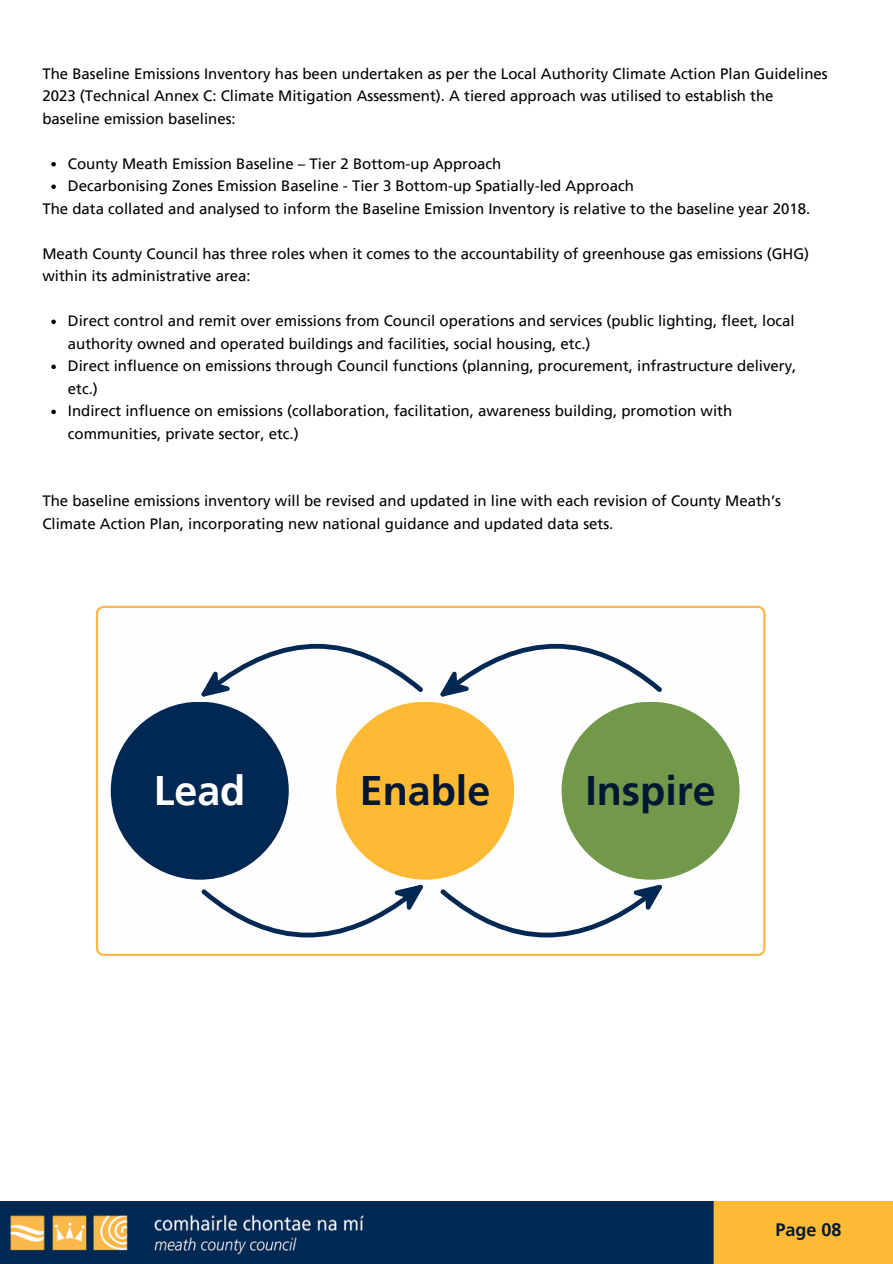
<style>
.page{position:relative;width:893px;height:1264px;background:#fff}
.page>*{position:absolute;margin:0;border:0;box-sizing:border-box;transform-origin:0 0}
.t1{font:700 41.1px "Frutiger LT Pro";color:#021832}
.t2{font:700 41.1px "Frutiger LT Pro";color:#fff}
.t3{font:700 18px "Frutiger LT Pro";color:#021832}
.t4{font:15px/22.5px "Frutiger LT Pro";color:#000}
</style>
<div class="page">
<svg style="left:96px;top:605px;width:669px;height:350px"></svg>
<svg style="left:51px;top:162px;width:5px;height:4px"></svg>
<svg style="left:51px;top:184px;width:5px;height:5px"></svg>
<svg style="left:51px;top:319px;width:5px;height:5px"></svg>
<svg style="left:51px;top:364px;width:5px;height:5px"></svg>
<svg style="left:51px;top:409px;width:5px;height:5px"></svg>
<svg style="left:126px;top:717px;width:600px;height:220px"></svg>
<svg style="left:434px;top:643px;width:227px;height:62px"></svg>
<svg style="left:195px;top:643px;width:228px;height:62px"></svg>
<div style="left:111px;top:701px;width:178px;height:178px;background:#012852;border-radius:50%"></div>
<div style="left:336px;top:701px;width:178px;height:178px;background:#feba35;border-radius:50%"></div>
<div style="left:561px;top:701px;width:178px;height:178px;background:#719949;border-radius:50%"></div>
<div style="left:498px;top:1200px;width:394px;height:63px;background:#feba35"></div>
<div style="left:0;top:1200px;width:713px;height:63px;background:#012852"></div>
<img style="left:6px;top:1212px;width:359px;height:42px">
<p class="t4" style="left:42px;top:62px;width:786px">The Baseline Emissions Inventory has been undertaken as per the Local Authority Climate Action Plan Guidelines<br>2023 (Technical Annex C: Climate Mitigation Assessment). A tiered approach was utilised to establish the baseline emission baselines:</p>
<p class="t4" style="left:68px;top:152px;width:435px">County Meath Emission Baseline – Tier 2 Bottom-up Approach</p>
<p class="t4" style="left:68px;top:175px;width:567px">Decarbonising Zones Emission Baseline - Tier 3 Bottom-up Spatially-led Approach</p>
<p class="t4" style="left:42px;top:197px;width:769px">The data collated and analysed to inform the Baseline Emission Inventory is relative to the baseline year 2018.</p>
<p class="t4" style="left:42px;top:242px;width:768px">Meath County Council has three roles when it comes to the accountability of greenhouse gas emissions (GHG) within its administrative area:</p>
<p class="t4" style="left:68px;top:310px;width:728px">Direct control and remit over emissions from Council operations and services (public lighting, fleet, local authority owned and operated buildings and facilities, social housing, etc.)</p>
<p class="t4" style="left:68px;top:355px;width:730px">Direct influence on emissions through Council functions (planning, procurement, infrastructure delivery, etc.)</p>
<p class="t4" style="left:68px;top:400px;width:666px">Indirect influence on emissions (collaboration, facilitation, awareness building, promotion with communities, private sector, etc.)</p>
<p class="t4" style="left:42px;top:490px;width:740px">The baseline emissions inventory will be revised and updated in line with each revision of County Meath’s<br>Climate Action Plan, incorporating new national guidance and updated data sets.</p>
<p class="t2" style="left:154px;top:765px;width:93px">Lead</p>
<h1 class="t1" style="left:360px;top:765px;width:132px">Enable</h1>
<h1 class="t1" style="left:585px;top:765px;width:132px">Inspire</h1>
<h1 class="t3" style="left:775px;top:1218px;width:68px">Page 08</h1>
</div>
